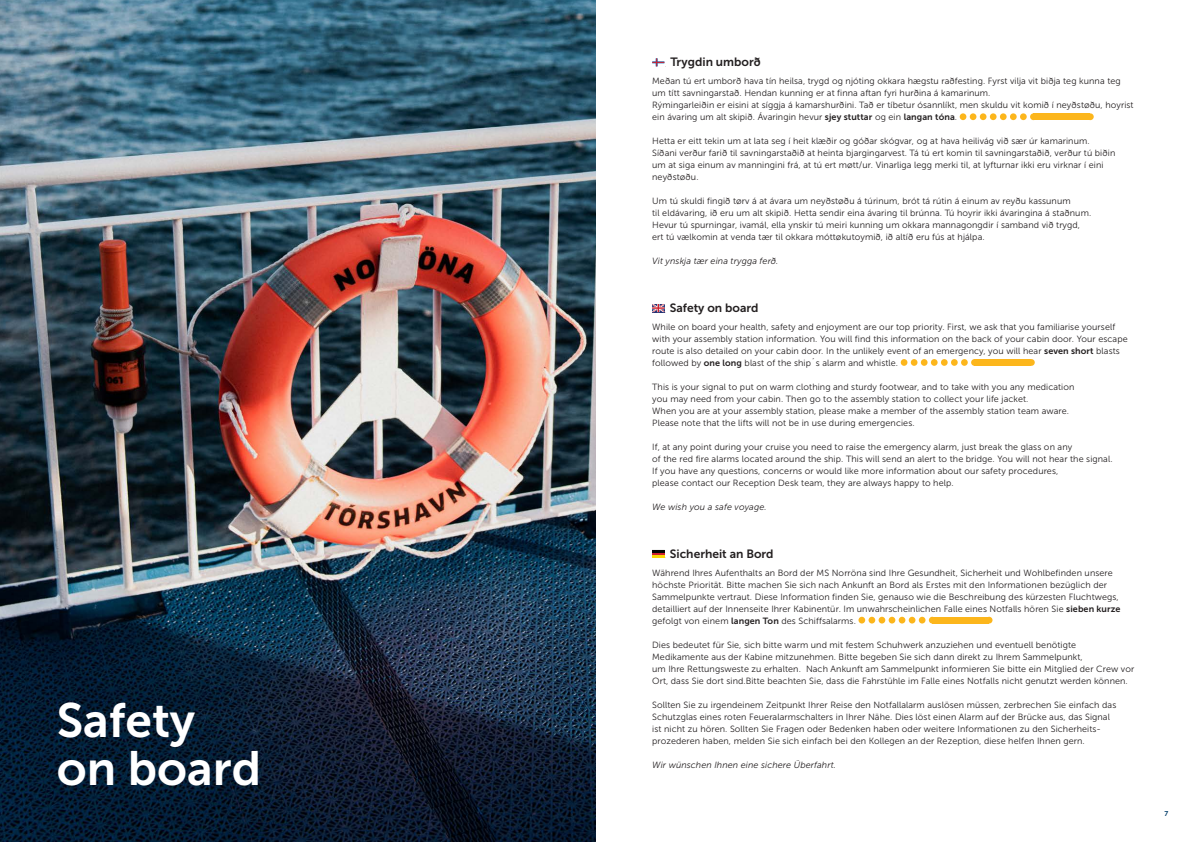
<style>
.page{position:relative;width:1191px;height:842px;background:#fff}
.page>*{position:absolute;margin:0;border:0;box-sizing:border-box;transform-origin:0 0}
.Yvurskrift{font:48px "Museo Sans 700";color:#fff}
.Mellemrubrik{font:12px "Museo Sans 700";color:#231f20}
.Breadtext{font:9px/12px "Museo Sans 300";letter-spacing:.01em;color:#231f20}
.Breadtext-2{font:italic 9px "Museo Sans 300";letter-spacing:.01em;color:#231f20}
.t1{font:7px "Museo Sans 700";color:#003d69}
.s1{font-family:"Museo Sans 700"}
</style>
<div class="page">
<img style="left:0;top:0;width:595px;height:842px">
<svg style="left:652px;top:58px;width:12px;height:8px"></svg>
<div style="left:959px;top:113px;width:7px;height:7px;background:#fcb61c;border-radius:50%"></div>
<div style="left:969px;top:113px;width:7px;height:7px;background:#fcb61c;border-radius:50%"></div>
<div style="left:979px;top:113px;width:7px;height:7px;background:#fcb61c;border-radius:50%"></div>
<div style="left:990px;top:113px;width:6px;height:7px;background:#fcb61c;border-radius:50%"></div>
<div style="left:1000px;top:113px;width:6px;height:7px;background:#fcb61c;border-radius:50%"></div>
<div style="left:1010px;top:113px;width:6px;height:7px;background:#fcb61c;border-radius:50%"></div>
<div style="left:1020px;top:113px;width:6px;height:7px;background:#fcb61c;border-radius:50%"></div>
<div style="left:1030px;top:113px;width:6px;height:7px;background:#fcb61c;border-radius:50%"></div>
<div style="left:1087px;top:113px;width:6px;height:7px;background:#fcb61c;border-radius:50%"></div>
<div style="left:1033px;top:113px;width:57px;height:7px;background:#fcb61c"></div>
<svg style="left:652px;top:304px;width:12px;height:8px"></svg>
<div style="left:900px;top:359px;width:7px;height:7px;background:#fcb61c;border-radius:50%"></div>
<div style="left:910px;top:359px;width:7px;height:7px;background:#fcb61c;border-radius:50%"></div>
<div style="left:921px;top:359px;width:6px;height:7px;background:#fcb61c;border-radius:50%"></div>
<div style="left:931px;top:359px;width:6px;height:7px;background:#fcb61c;border-radius:50%"></div>
<div style="left:941px;top:359px;width:6px;height:7px;background:#fcb61c;border-radius:50%"></div>
<div style="left:951px;top:359px;width:6px;height:7px;background:#fcb61c;border-radius:50%"></div>
<div style="left:961px;top:359px;width:6px;height:7px;background:#fcb61c;border-radius:50%"></div>
<div style="left:971px;top:359px;width:6px;height:7px;background:#fcb61c;border-radius:50%"></div>
<div style="left:1028px;top:359px;width:6px;height:7px;background:#fcb61c;border-radius:50%"></div>
<div style="left:974px;top:359px;width:57px;height:7px;background:#fcb61c"></div>
<svg style="left:652px;top:550px;width:12px;height:8px"></svg>
<div style="left:858px;top:617px;width:7px;height:6px;background:#fcb61c;border-radius:50%"></div>
<div style="left:868px;top:617px;width:7px;height:6px;background:#fcb61c;border-radius:50%"></div>
<div style="left:878px;top:617px;width:7px;height:6px;background:#fcb61c;border-radius:50%"></div>
<div style="left:888px;top:617px;width:7px;height:6px;background:#fcb61c;border-radius:50%"></div>
<div style="left:898px;top:617px;width:7px;height:6px;background:#fcb61c;border-radius:50%"></div>
<div style="left:908px;top:617px;width:7px;height:6px;background:#fcb61c;border-radius:50%"></div>
<div style="left:918px;top:617px;width:7px;height:6px;background:#fcb61c;border-radius:50%"></div>
<svg style="left:929px;top:617px;width:3px;height:6px"></svg>
<div style="left:985px;top:617px;width:7px;height:6px;background:#fcb61c;border-radius:50%"></div>
<div style="left:932px;top:617px;width:57px;height:6px;background:#fcb61c"></div>
<p class="Yvurskrift" style="left:57px;top:694px;width:140px">Safety</p>
<p class="Yvurskrift" style="left:57px;top:742px;width:206px">on board</p>
<p class="Mellemrubrik" style="left:670px;top:56px;width:92px">Trygdin umborð</p>
<p class="Breadtext" style="left:652px;top:75px;width:470px">Meðan tú ert umborð hava tín heilsa, trygd og njóting okkara hægstu raðfesting. Fyrst vilja vit biðja teg kunna teg um títt savningarstað. Hendan kunning er at finna aftan fyri hurðina á kamarinum.</p>
<p class="Breadtext" style="left:652px;top:99px;width:483px">Rýmingarleiðin er eisini at síggja á kamarshurðini. Tað er tíbetur ósannlíkt, men skuldu vit komið í neyðstøðu, hoyrist ein ávaring um alt skipið. Ávaringin hevur <span class="s1">sjey stuttar</span> og ein <span class="s1">langan tóna</span>.</p>
<p class="Breadtext" style="left:652px;top:135px;width:439px">Hetta er eitt tekin um at lata seg í heit klæðir og góðar skógvar, og at hava heilivág við sær úr kamarinum.</p>
<p class="Breadtext" style="left:652px;top:147px;width:464px">Síðani verður farið til savningarstaðið at heinta bjargingarvest. Tá tú ert komin til savningarstaðið, verður tú biðin um at siga einum av manningini frá, at tú ert møtt/ur. Vinarliga legg merki til, at lyfturnar ikki eru virknar í eini neyðstøðu.</p>
<p class="Breadtext" style="left:652px;top:195px;width:420px">Um tú skuldi fingið tørv á at ávara um neyðstøðu á túrinum, brót tá rútin á einum av reyðu kassunum</p>
<p class="Breadtext" style="left:652px;top:207px;width:440px">til eldávaring, ið eru um alt skipið. Hetta sendir eina ávaring til brúnna. Tú hoyrir ikki ávaringina á staðnum.</p>
<p class="Breadtext" style="left:652px;top:219px;width:429px">Hevur tú spurningar, ivamál, ella ynskir tú meiri kunning um okkara mannagongdir í samband við trygd,</p>
<p class="Breadtext" style="left:652px;top:231px;width:334px">ert tú vælkomin at venda tær til okkara móttøkutoymið, ið altíð eru fús at hjálpa.</p>
<p class="Breadtext-2" style="left:652px;top:256px;width:128px">Vit ynskja tær eina trygga ferð.</p>
<p class="Mellemrubrik" style="left:670px;top:301px;width:90px">Safety on board</p>
<p class="Breadtext" style="left:652px;top:321px;width:477px">While on board your health, safety and enjoyment are our top priority. First, we ask that you familiarise yourself with your assembly station information. You will find this information on the back of your cabin door. Your escape route is also detailed on your cabin door. In the unlikely event of an emergency, you will hear <span class="s1">seven short</span> blasts followed by <span class="s1">one long</span> blast of the ship´s alarm and whistle.</p>
<p class="Breadtext" style="left:652px;top:381px;width:424px">This is your signal to put on warm clothing and sturdy footwear, and to take with you any medication</p>
<p class="Breadtext" style="left:652px;top:393px;width:378px">you may need from your cabin. Then go to the assembly station to collect your life jacket.</p>
<p class="Breadtext" style="left:652px;top:405px;width:418px">When you are at your assembly station, please make a member of the assembly station team aware.</p>
<p class="Breadtext" style="left:652px;top:417px;width:264px">Please note that the lifts will not be in use during emergencies.</p>
<p class="Breadtext" style="left:652px;top:441px;width:421px">If, at any point during your cruise you need to raise the emergency alarm, just break the glass on any</p>
<p class="Breadtext" style="left:652px;top:453px;width:462px">of the red fire alarms located around the ship. This will send an alert to the bridge. You will not hear the signal.</p>
<p class="Breadtext" style="left:652px;top:465px;width:407px">If you have any questions, concerns or would like more information about our safety procedures,</p>
<p class="Breadtext" style="left:652px;top:477px;width:303px">please contact our Reception Desk team, they are always happy to help.</p>
<p class="Breadtext-2" style="left:652px;top:502px;width:116px">We wish you a safe voyage.</p>
<p class="Mellemrubrik" style="left:670px;top:547px;width:105px">Sicherheit an Bord</p>
<p class="Breadtext" style="left:652px;top:566px;width:470px">Während Ihres Aufenthalts an Bord der MS Norröna sind Ihre Gesundheit, Sicherheit und Wohlbefinden unsere höchste Priorität. Bitte machen Sie sich nach Ankunft an Bord als Erstes mit den Informationen bezüglich der Sammelpunkte vertraut. Diese Information finden Sie, genauso wie die Beschreibung des kürzesten Fluchtwegs, detailliert auf der Innenseite Ihrer Kabinentür. Im unwahrscheinlichen Falle eines Notfalls hören Sie <span class="s1">sieben kurze </span>gefolgt von einem <span class="s1">langen Ton</span> des Schiffsalarms.</p>
<p class="Breadtext" style="left:652px;top:638px;width:425px">Dies bedeutet für Sie, sich bitte warm und mit festem Schuhwerk anzuziehen und eventuell benötigte</p>
<p class="Breadtext" style="left:652px;top:650px;width:432px">Medikamente aus der Kabine mitzunehmen. Bitte begeben Sie sich dann direkt zu Ihrem Sammelpunkt,</p>
<p class="Breadtext" style="left:652px;top:662px;width:483px">um Ihre Rettungsweste zu erhalten. Nach Ankunft am Sammelpunkt informieren Sie bitte ein Mitglied der Crew vor<br>Ort, dass Sie dort sind.Bitte beachten Sie, dass die Fahrstühle im Falle eines Notfalls nicht genutzt werden können.</p>
<p class="Breadtext" style="left:652px;top:698px;width:465px">Sollten Sie zu irgendeinem Zeitpunkt Ihrer Reise den Notfallalarm auslösen müssen, zerbrechen Sie einfach das<br>Schutzglas eines roten Feueralarmschalters in Ihrer Nähe. Dies löst einen Alarm auf der Brücke aus, das Signal</p>
<p class="Breadtext" style="left:652px;top:722px;width:450px">ist nicht zu hören. Sollten Sie Fragen oder Bedenken haben oder weitere Informationen zu den Sicherheits&shy;prozederen haben, melden Sie sich einfach bei den Kollegen an der Rezeption, diese helfen Ihnen gern.</p>
<p class="Breadtext-2" style="left:652px;top:759px;width:185px">Wir wünschen Ihnen eine sichere Überfahrt.</p>
<p class="t1" style="left:1164px;top:810px;width:5px">7</p>
</div>
